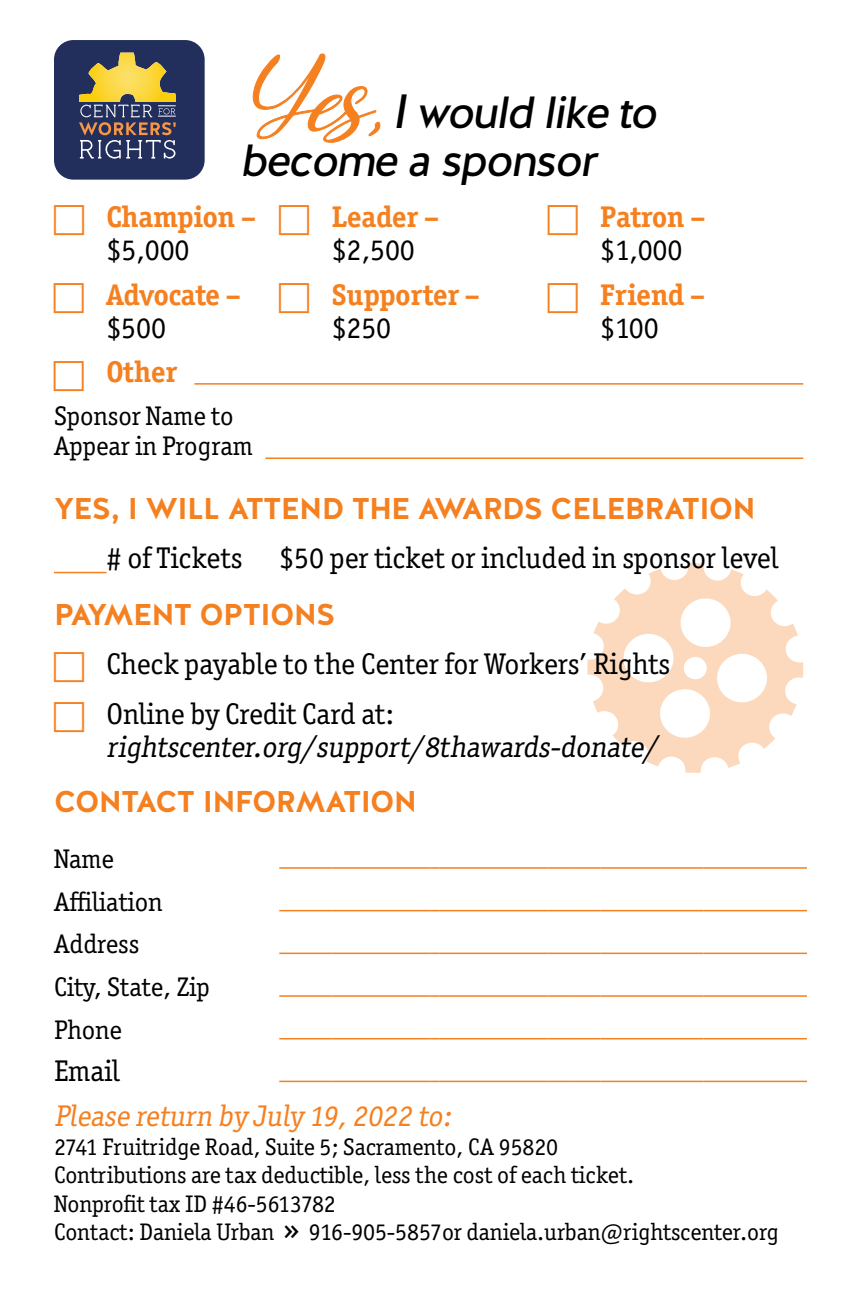
<style>
.page{position:relative;width:864px;height:1296px;background:#fff}
.page>*{position:absolute;margin:0;border:0;box-sizing:border-box;transform-origin:0 0}
.t1{font:italic 45px/48px "Halis GR";color:#000}
.t2{font:30px/49.8px "Officina Ser ITC Std";letter-spacing:-.005em;color:#000}
.t3{font:700 30px "Halis GR";letter-spacing:-.025em;color:#f58020}
.t4{font:700 30px "Officina Ser ITC Std";letter-spacing:-.005em;color:#f58020}
.t5{font:italic 30px "Officina Ser ITC Std";color:#000}
.t6{font:italic 30px "Officina Ser ITC Std";color:#f58020}
.t7{font:27px/42.6px "Officina Ser ITC Std";letter-spacing:-.005em;color:#000}
.t8{font:24px/28.5px "Officina Ser ITC Std";letter-spacing:-.005em;color:#000}
.s1{font-family:"Betterlove";font-size:90px;color:#f58020}
.s2{font-size:48px}
.s3{font-family:"Halis GR";font-size:33px}
</style>
<div class="page">
<div style="left:54px;top:40px;width:151px;height:140px;background:#222f5d;border-radius:19px"></div>
<svg style="left:79px;top:53px;width:97px;height:106px"></svg>
<svg style="left:587px;top:563px;width:216px;height:210px"></svg>
<hr style="left:279px;top:867px;width:53px;height:2px;background:#f58020">
<hr style="left:332px;top:867px;width:99px;height:2px;background:#f58020">
<svg style="left:430px;top:867px;width:10px;height:2px"></svg>
<hr style="left:440px;top:867px;width:108px;height:2px;background:#f58020">
<hr style="left:548px;top:867px;width:26px;height:2px;background:#f58020">
<hr style="left:574px;top:867px;width:26px;height:2px;background:#f58020">
<hr style="left:600px;top:867px;width:104px;height:2px;background:#f58020">
<hr style="left:704px;top:867px;width:103px;height:2px;background:#f58020">
<hr style="left:279px;top:910px;width:53px;height:1px;background:#f58020">
<hr style="left:332px;top:910px;width:99px;height:1px;background:#f58020">
<hr style="left:440px;top:910px;width:108px;height:1px;background:#f58020">
<svg style="left:548px;top:910px;width:52px;height:1px"></svg>
<hr style="left:600px;top:910px;width:104px;height:1px;background:#f58020">
<hr style="left:704px;top:910px;width:103px;height:1px;background:#f58020">
<hr style="left:279px;top:953px;width:53px;height:1px;background:#f58020">
<hr style="left:332px;top:953px;width:99px;height:1px;background:#f58020">
<hr style="left:440px;top:953px;width:108px;height:1px;background:#f58020">
<svg style="left:548px;top:953px;width:52px;height:1px"></svg>
<hr style="left:600px;top:953px;width:104px;height:1px;background:#f58020">
<hr style="left:704px;top:953px;width:103px;height:1px;background:#f58020">
<hr style="left:279px;top:995px;width:53px;height:2px;background:#f58020">
<hr style="left:332px;top:995px;width:99px;height:2px;background:#f58020">
<svg style="left:430px;top:995px;width:10px;height:2px"></svg>
<hr style="left:440px;top:995px;width:108px;height:2px;background:#f58020">
<hr style="left:548px;top:995px;width:26px;height:2px;background:#f58020">
<hr style="left:574px;top:995px;width:26px;height:2px;background:#f58020">
<hr style="left:600px;top:995px;width:104px;height:2px;background:#f58020">
<hr style="left:704px;top:995px;width:103px;height:2px;background:#f58020">
<hr style="left:279px;top:1038px;width:53px;height:1px;background:#f58020">
<hr style="left:332px;top:1038px;width:99px;height:1px;background:#f58020">
<hr style="left:440px;top:1038px;width:108px;height:1px;background:#f58020">
<svg style="left:548px;top:1038px;width:52px;height:1px"></svg>
<hr style="left:600px;top:1038px;width:104px;height:1px;background:#f58020">
<hr style="left:704px;top:1038px;width:103px;height:1px;background:#f58020">
<hr style="left:279px;top:1081px;width:53px;height:1px;background:#f58020">
<hr style="left:332px;top:1081px;width:99px;height:1px;background:#f58020">
<hr style="left:440px;top:1081px;width:108px;height:1px;background:#f58020">
<svg style="left:548px;top:1081px;width:52px;height:1px"></svg>
<hr style="left:600px;top:1081px;width:104px;height:1px;background:#f58020">
<hr style="left:704px;top:1081px;width:103px;height:1px;background:#f58020">
<hr style="left:54px;top:572px;width:52px;height:1px;background:#f58020">
<hr style="left:194px;top:383px;width:609px;height:2px;background:#f58020">
<hr style="left:265px;top:458px;width:538px;height:1px;background:#f58020">
<h1 class="t1" style="left:240px;top:89px;width:428px"><span class="s1">Yes,</span> <span class="s2">I</span>would like to become a sponsor</h1>
<p class="t4" style="left:106px;top:198px;width:151px">Champion –</p>
<p class="t2" style="left:106px;top:224px;width:85px">$5,000</p>
<p class="t4" style="left:106px;top:276px;width:136px">Advocate –</p>
<p class="t2" style="left:106px;top:302px;width:61px">$500</p>
<p class="t4" style="left:332px;top:198px;width:109px">Leader –</p>
<p class="t2" style="left:332px;top:224px;width:85px">$2,500</p>
<p class="t4" style="left:332px;top:276px;width:150px">Supporter –</p>
<p class="t2" style="left:332px;top:302px;width:61px">$250</p>
<p class="t4" style="left:600px;top:198px;width:107px">Patron –</p>
<p class="t2" style="left:600px;top:224px;width:84px">$1,000</p>
<p class="t4" style="left:600px;top:276px;width:107px">Friend –</p>
<p class="t2" style="left:600px;top:302px;width:60px">$100</p>
<p class="t4" style="left:106px;top:354px;width:72px">Other</p>
<p class="t7" style="left:54px;top:401px;width:200px;line-height:30px">Sponsor Name to<br>Appear in Program</p>
<p class="t3" style="left:54px;top:489px;width:703px">YES, I WILL ATTEND THE AWARDS CELEBRATION</p>
<p class="t2" style="left:106px;top:533px;width:673px"># of Tickets $50 per ticket or included in sponsor level</p>
<p class="t3" style="left:54px;top:595px;width:283px">PAYMENT OPTIONS</p>
<p class="t2" style="left:106px;top:639px;width:565px">Check payable to the Center for Workers’ Rights<br>Online by Credit Card at:</p>
<p class="t5" style="left:106px;top:729px;width:553px">rightscenter.org/support/8thawards-donate/</p>
<p class="t3" style="left:54px;top:783px;width:365px">CONTACT INFORMATION</p>
<p class="t7" style="left:54px;top:837px;width:158px">Name<br>Affiliation<br>Address<br>City, State, Zip<br>Phone</p>
<p class="t2" style="left:54px;top:1046px;width:68px">Email</p>
<p class="t6" style="left:54px;top:1099px;width:404px">Please return by July 19,2022 to:</p>
<p class="t8" style="left:54px;top:1132px;width:726px">2741 Fruitridge Road, Suite 5; Sacramento, CA 95820<br>Contributions are tax deductible, less the cost of each ticket.<br>Nonprofit tax ID #46-5613782<br>Contact: Daniela Urban <span class="s3">»</span> 916-905-5857or daniela.urban@rightscenter.org</p>
</div>
